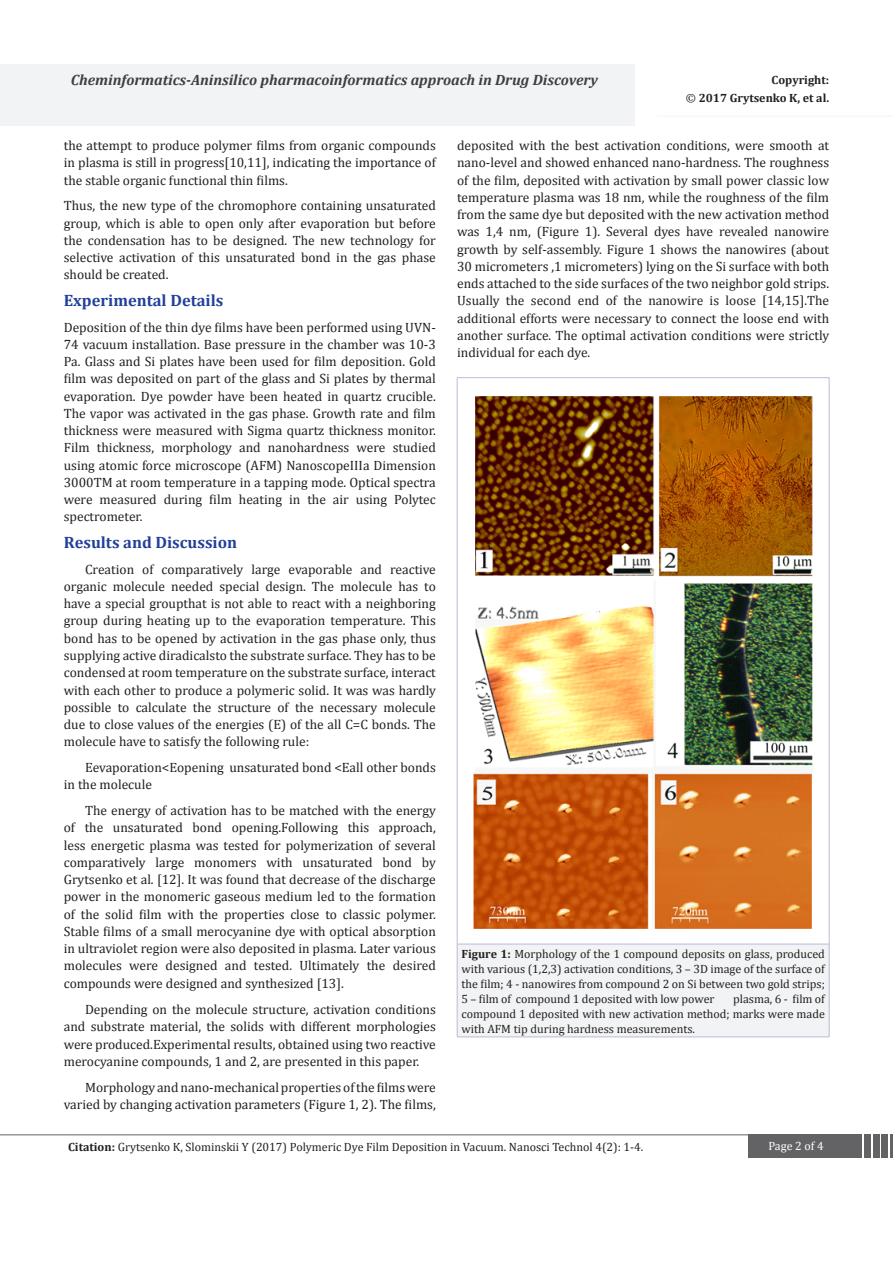
<style>
.page{position:relative;width:893px;height:1263px;background:#fff}
.page>*{position:absolute;margin:0;border:0;box-sizing:border-box;transform-origin:0 0}
.List_Paragraph{font:700 16.5px "Cambria";color:#223f99}
.t1{font:italic 700 15px "Cambria";color:#3e3e3f}
.Text_body{font:13.5px/17.2px "Cambria";color:#231f20;text-align:justify}
.List_Paragraph-2{font:13.5px/17.2px "Cambria";color:#231f20;text-align:justify}
.t2{font:12px/15px "Cambria";color:#231f20;text-align:justify}
.t3{font:700 12px/18px "Cambria";color:#231f20;text-align:right}
.t4{font:12px "Cambria";color:#fff}
.s1{font-weight:400}
.s2{font-weight:700}
</style>
<div class="page">
<hr style="left:0;top:1134px;width:749px;height:1px;background:#636366">
<div style="left:748px;top:1134px;width:114px;height:24px;background:#636366"></div>
<div style="left:864px;top:1134px;width:7px;height:24px;background:#636366"></div>
<div style="left:873px;top:1134px;width:6px;height:24px;background:#636366"></div>
<div style="left:881px;top:1134px;width:7px;height:24px;background:#636366"></div>
<hr style="left:890px;top:1134px;width:3px;height:24px;background:#636366">
<div style="left:0;top:64px;width:634px;height:62px;background:#f2f3f4"></div>
<hr style="left:657px;top:116px;width:236px;height:1px;background:#f2f3f4">
<div style="left:457px;top:944px;width:372px;height:93px;background:#f2f3f4"></div>
<hr style="left:457px;top:377px;width:372px;height:1px;background:#babbdd">
<hr style="left:457px;top:378px;width:1px;height:566px;background:#babbdd">
<hr style="left:829px;top:378px;width:1px;height:566px;background:#babbdd">
<hr style="left:457px;top:944px;width:372px;height:1px;background:#babbdd">
<hr style="left:457px;top:944px;width:1px;height:93px;background:#babbdd">
<hr style="left:829px;top:944px;width:1px;height:93px;background:#babbdd">
<hr style="left:457px;top:1037px;width:372px;height:1px;background:#babbdd">
<img style="left:473px;top:396px;width:340px;height:533px">
<p class="t1" style="left:71px;top:69px;width:529px">Cheminformatics-Aninsilico pharmacoinformatics approach in Drug Discovery</p>
<p class="t3" style="left:686px;top:70px;width:145px">Copyright:<br><span class="s1">©</span> 2017 Grytsenko K, et al.</p>
<p class="List_Paragraph-2" style="left:64px;top:137px;width:374px">the attempt to produce polymer films from organic compounds in plasma is still in progress[10,11], indicating the importance of the stable organic functional thin films.</p>
<p class="List_Paragraph-2" style="left:64px;top:197px;width:374px">Thus, the new type of the chromophore containing unsaturated group, which is able to open only after evaporation but before the condensation has to be designed. The new technology for selective activation of this unsaturated bond in the gas phase should be created.</p>
<p class="List_Paragraph" style="left:64px;top:289px;width:161px">Experimental Details</p>
<p class="List_Paragraph-2" style="left:64px;top:318px;width:374px">Deposition of the thin dye films have been performed using UVN-74 vacuum installation. Base pressure in the chamber was 10-3<br>Pa. Glass and Si plates have been used for film deposition. Gold film was deposited on part of the glass and Si plates by thermal evaporation. Dye powder have been heated in quartz crucible.<br>The vapor was activated in the gas phase. Growth rate and film thickness were measured with Sigma quartz thickness monitor.<br>Film thickness, morphology and nanohardness were studied using atomic force microscope (AFM) NanoscopeIIIa Dimension 3000TM at room temperature in a tapping mode. Optical spectra were measured during film heating in the air using Polytec spectrometer.</p>
<p class="List_Paragraph" style="left:64px;top:531px;width:175px">Results and Discussion</p>
<p class="Text_body" style="left:64px;top:560px;width:374px;text-indent:21px">Creation of comparatively large evaporable and reactive organic molecule needed special design. The molecule has to have a special groupthat is not able to react with a neighboring group during heating up to the evaporation temperature. This bond has to be opened by activation in the gas phase only, thus supplying active diradicalsto the substrate surface. They has to be condensed at room temperature on the substrate surface, interact with each other to produce a polymeric solid. It was was hardly possible to calculate the structure of the necessary molecule due to close values of the energies (E) of the all C=C bonds. The molecule have to satisfy the following rule:</p>
<p class="Text_body" style="left:64px;top:759px;width:374px;text-indent:21px">Eevaporation&lt;Eopening unsaturated bond &lt;Eall other bonds in the molecule</p>
<p class="Text_body" style="left:64px;top:802px;width:374px;text-indent:21px">The energy of activation has to be matched with the energy of the unsaturated bond opening.Following this approach, less energetic plasma was tested for polymerization of several comparatively large monomers with unsaturated bond by Grytsenko et al. [12]. It was found that decrease of the discharge power in the monomeric gaseous medium led to the formation of the solid film with the properties close to classic polymer.<br>Stable films of a small merocyanine dye with optical absorption in ultraviolet region were also deposited in plasma. Later various molecules were designed and tested. Ultimately the desired compounds were designed and synthesized [13].</p>
<p class="Text_body" style="left:64px;top:1001px;width:374px;text-indent:21px">Depending on the molecule structure, activation conditions and substrate material, the solids with different morphologies were produced.Experimental results, obtained using two reactive merocyanine compounds, 1 and 2, are presented in this paper.</p>
<p class="Text_body" style="left:64px;top:1078px;width:374px;text-align:right">Morphology and nano-mechanical properties of the films were varied by changing activation parameters (Figure 1, 2). The films,</p>
<p class="Text_body" style="left:457px;top:137px;width:374px">deposited with the best activation conditions, were smooth at nano-level and showed enhanced nano-hardness. The roughness of the film, deposited with activation by small power classic low temperature plasma was 18 nm, while the roughness of the film from the same dye but deposited with the new activation method was 1,4 nm, (Figure 1). Several dyes have revealed nanowire growth by self-assembly. Figure 1 shows the nanowires (about 30 micrometers ,1 micrometers) lying on the Si surface with both ends attached to the side surfaces of the two neighbor gold strips.<br>Usually the second end of the nanowire is loose [14,15].The additional efforts were necessary to connect the loose end with another surface. The optimal activation conditions were strictly individual for each dye.</p>
<p class="t2" style="left:461px;top:946px;width:365px"><span class="s2">Figure 1:</span> Morphology of the 1 compound deposits on glass, produced with various (1,2,3) activation conditions, 3 – 3D image of the surface of the film; 4 - nanowires from compound 2 on Si between two gold strips; 5 – film of compound 1 deposited with low power</p>
<p class="t2" style="left:461px;top:991px;width:365px;text-indent:272px">plasma, 6 - film of compound 1 deposited with new activation method; marks were made with AFM tip during hardness measurements.</p>
<p class="t2" style="left:68px;top:1139px;width:577px"><span class="s2">Citation:</span> Grytsenko K, Slominskii Y (2017) Polymeric Dye Film Deposition in Vacuum. Nanosci Technol 4(2): 1-4.</p>
<p class="t4" style="left:768px;top:1138px;width:57px">Page 2 of 4</p>
</div>
